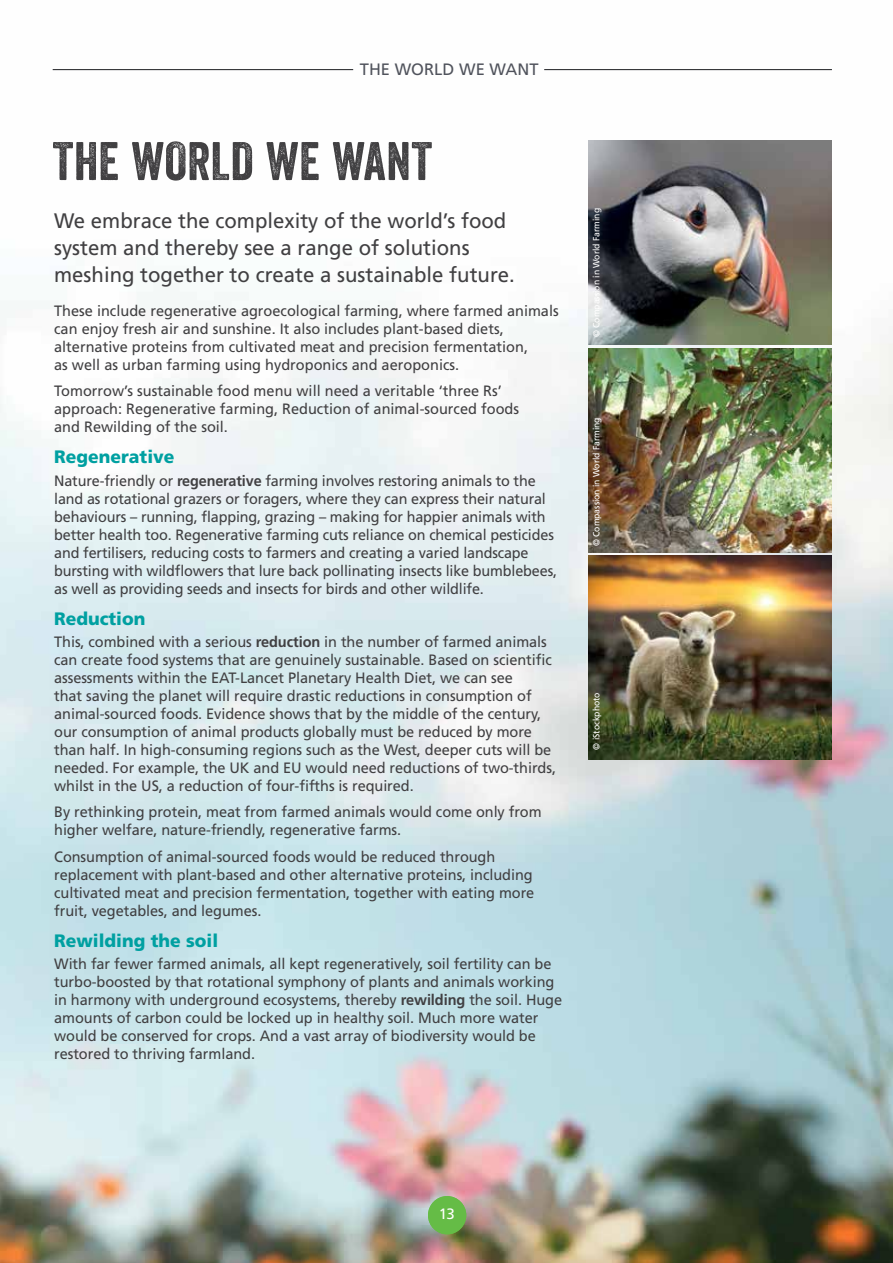
<style>
.page{position:relative;width:893px;height:1263px;background:#fff}
.page>*{position:absolute;margin:0;border:0;box-sizing:border-box;transform-origin:0 0}
.t1{font:52.5px "Veneer";letter-spacing:.01em;color:#414042}
.t2{font:21px/27px "Frutiger";color:#414042}
.t3{font:900 18px "Frutiger";color:#00a0a1}
.t4{font:16.5px "Frutiger";letter-spacing:.005em;color:#50535c}
.t5{font:15px/18px "Frutiger";letter-spacing:-.005em;color:#414042}
.t6{font:15px/18px "Frutiger";letter-spacing:-.005em;color:#414042;scale:.96 1}
.t7{font:15px "Frutiger";color:#fff}
.t8{font:9px "Frutiger";letter-spacing:-.005em;color:#fff;scale:.96 1}
.s1{font-weight:700}
</style>
<div class="page">
<img style="left:0;top:69px;width:893px;height:1194px">
<hr style="left:544px;top:69px;width:288px;height:1px;background:#1b1c20">
<hr style="left:53px;top:69px;width:300px;height:1px;background:#1b1c20">
<div style="left:428px;top:1196px;width:38px;height:38px;background:#65bc46;border-radius:50%"></div>
<img style="left:588px;top:348px;width:244px;height:204px">
<img style="left:589px;top:140px;width:243px;height:204px">
<img style="left:589px;top:556px;width:243px;height:203px">
<div style="left:110px;top:994px;width:59px;height:49px;background:#c9e6eb"></div>
<p class="t4" style="left:360px;top:59px;width:180px">THE WORLD WE WANT</p>
<h1 class="t1" style="left:53px;top:129px;width:381px">THE WORLD WE WANT</h1>
<h2 class="t2" style="left:54px;top:207px;width:462px">We embrace the complexity of the world’s food system and thereby see a range of solutions meshing together to create a sustainable future.</h2>
<p class="t5" style="left:54px;top:301px;width:506px">These include regenerative agroecological farming, where farmed animals can enjoy fresh air and sunshine. It also includes plant-based diets, alternative proteins from cultivated meat and precision fermentation,<br>as well as urban farming using hydroponics and aeroponics.</p>
<p class="t5" style="left:54px;top:382px;width:466px">Tomorrow’s sustainable food menu will need a veritable ‘three Rs’ approach: Regenerative farming, Reduction of animal-sourced foods and Rewilding of the soil.</p>
<p class="t3" style="left:54px;top:446px;width:122px">Regenerative</p>
<p class="t6" style="left:54px;top:471px;width:525px">Nature-friendly or <span class="s1">regenerative</span> farming involves restoring animals to the land as rotational grazers or foragers, where they can express their natural behaviours – running, flapping, grazing – making for happier animals with better health too. Regenerative farming cuts reliance on chemical pesticides and fertilisers, reducing costs to farmers and creating a varied landscape bursting with wildflowers that lure back pollinating insects like bumblebees, as well as providing seeds and insects for birds and other wildlife.</p>
<p class="t3" style="left:54px;top:607px;width:93px">Reduction</p>
<p class="t5" style="left:54px;top:632px;width:503px">This, combined with a serious <span class="s1">reduction</span> in the number of farmed animals can create food systems that are genuinely sustainable. Based on scientific assessments within the EAT-Lancet Planetary Health Diet, we can see<br>that saving the planet will require drastic reductions in consumption of animal-sourced foods. Evidence shows that by the middle of the century, our consumption of animal products globally must be reduced by more than half. In high-consuming regions such as the West, deeper cuts will be needed. For example, the UK and EU would need reductions of two-thirds, whilst in the US, a reduction of four-fifths is required.</p>
<p class="t5" style="left:54px;top:803px;width:489px">By rethinking protein, meat from farmed animals would come only from higher welfare, nature-friendly, regenerative farms.</p>
<p class="t5" style="left:54px;top:847px;width:482px">Consumption of animal-sourced foods would be reduced through replacement with plant-based and other alternative proteins, including cultivated meat and precision fermentation, together with eating more fruit, vegetables, and legumes.</p>
<p class="t3" style="left:54px;top:930px;width:166px">Rewilding the soil</p>
<p class="t5" style="left:54px;top:955px;width:509px">With far fewer farmed animals, all kept regeneratively, soil fertility can be turbo-boosted by that rotational symphony of plants and animals working in harmony with underground ecosystems, thereby <span class="s1">rewilding</span> the soil. Huge amounts of carbon could be locked up in healthy soil. Much more water would be conserved for crops. And a vast array of biodiversity would be restored to thriving farmland.</p>
<p class="t8" style="left:591px;top:337px;width:136px;rotate:-90deg">© Compassion in World Farming</p>
<p class="t8" style="left:591px;top:546px;width:136px;rotate:-90deg">© Compassion in World Farming</p>
<p class="t8" style="left:591px;top:749px;width:61px;rotate:-90deg">© iStockphoto</p>
<p class="t7" style="left:439px;top:1205px;width:17px">13</p>
<p class="t7" style="left:443px;top:1206px;width:10px">5</p>
</div>
